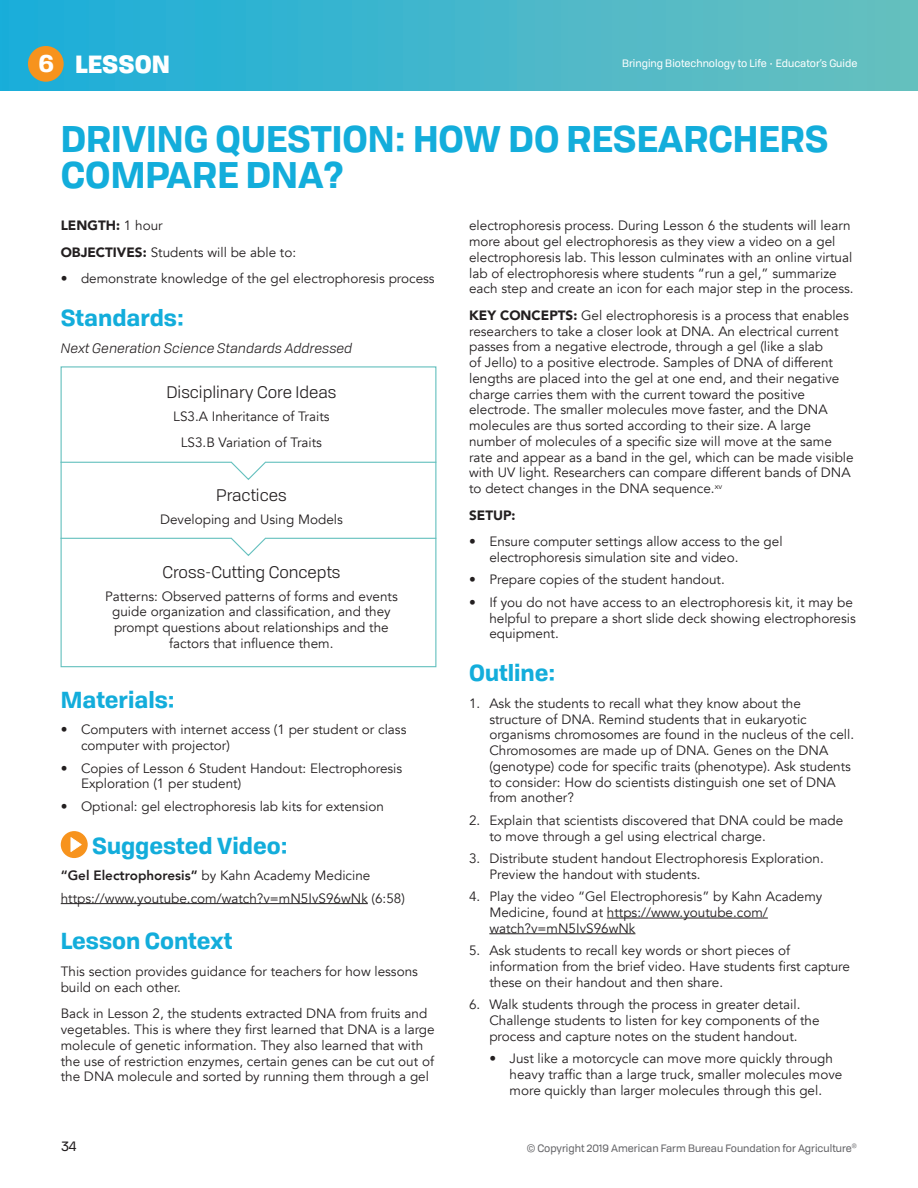
<style>
.page{position:relative;width:918px;height:1188px;background:#fff}
.page>*{position:absolute;margin:0;border:0;box-sizing:border-box;transform-origin:0 0}
.Lesson_Header{font:700 36px/36px "Tofino Personal";color:#13addb}
.text_-_large{font:900 24px "Tofino Personal";color:#fff}
.Subhead{font:700 22.5px "Tofino Personal";color:#13addb}
.text_-_small{font:700 22.5px "Tofino Personal";color:#13addb}
.text_-_medium{font:16.5px "Tofino Personal";color:#231f20}
.text_-_small-2{font:13.5px/15.8px "Avenir";color:#231f20}
.text_-_small_indent{font:13.5px/15.8px "Avenir";color:#231f20}
.text_-_small-3{font:italic 13.5px "Tofino Personal";color:#231f20}
.text_-_small-4{font:900 13.5px "Avenir";color:#231f20}
.t1{font:13.5px "Tofino Personal";color:#231f20}
.t2{font:10.5px "Tofino Personal";color:#636366}
.t3{font:10.5px "Tofino Personal";color:#fff}
.s1{font-weight:700}
.s2{font-weight:400}
.s3{font-weight:900}
.s4{font-weight:800}
</style>
<div class="page">
<div style="left:0;top:0;width:918px;height:91px;background:linear-gradient(to right,#1aadda,#6ac0be)"></div>
<div style="left:28px;top:46px;width:36px;height:36px;background:#f7931d;border-radius:50%"></div>
<hr style="left:61px;top:903px;width:307px;height:1px;background:#231f20">
<div style="left:61px;top:831px;width:27px;height:27px;background:#f7931d;border-radius:50%"></div>
<svg style="left:71px;top:837px;width:11px;height:15px"></svg>
<hr style="left:607px;top:918px;width:161px;height:1px;background:#231f20">
<hr style="left:489px;top:933px;width:146px;height:1px;background:#231f20">
<div style="left:61px;top:366px;width:375px;height:301px;border:1px solid #64c0be"></div>
<svg style="left:230px;top:461px;width:37px;height:19px"></svg>
<hr style="left:60px;top:462px;width:172px;height:1px;background:#64c0be">
<hr style="left:265px;top:462px;width:171px;height:1px;background:#64c0be">
<svg style="left:230px;top:537px;width:37px;height:19px"></svg>
<hr style="left:60px;top:538px;width:172px;height:1px;background:#64c0be">
<hr style="left:265px;top:538px;width:171px;height:1px;background:#64c0be">
<p class="text_-_large" style="left:39px;top:44px;width:133px"><span class="s1">6</span> LESSON</p>
<p class="t3" style="left:622px;top:56px;width:237px">Bringing Biotechnology to Life • Educator’s Guide</p>
<p class="Lesson_Header" style="left:61px;top:118px;width:769px">DRIVING QUESTION: HOW DO RESEARCHERS<br>COMPARE DNA?</p>
<p class="text_-_small-4" style="left:61px;top:214px;width:104px">LENGTH: <span class="s2">1 hour</span></p>
<p class="text_-_small-2" style="left:61px;top:245px;width:237px"><span class="s3">OBJECTIVES:</span> Students will be able to:</p>
<p class="text_-_small-2" style="left:61px;top:271px;width:375px">• demonstrate knowledge of the gel electrophoresis process</p>
<p class="Subhead" style="left:61px;top:300px;width:125px">Standards:</p>
<p class="text_-_small-3" style="left:61px;top:338px;width:293px">Next Generation Science Standards Addressed</p>
<p class="text_-_medium" style="left:166px;top:380px;width:171px">Disciplinary Core Ideas</p>
<p class="text_-_small-2" style="left:173px;top:408px;width:158px">LS3.A Inheritance of Traits</p>
<p class="text_-_small-2" style="left:181px;top:435px;width:143px">LS3.B Variation of Traits</p>
<p class="text_-_small-2" style="left:469px;top:218px;width:386px">electrophoresis process. During Lesson 6 the students will learn more about gel electrophoresis as they view a video on a gel electrophoresis lab. This lesson culminates with an online virtual lab of electrophoresis where students “run a gel,” summarize each step and create an icon for each major step in the process.</p>
<p class="text_-_small-2" style="left:469px;top:308px;width:386px"><span class="s3">KEY CONCEPTS:</span> Gel electrophoresis is a process that enables researchers to take a closer look at DNA. An electrical current passes from a negative electrode, through a gel (like a slab<br>of Jello) to a positive electrode. Samples of DNA of different lengths are placed into the gel at one end, and their negative charge carries them with the current toward the positive electrode. The smaller molecules move faster, and the DNA molecules are thus sorted according to their size. A large number of molecules of a specific size will move at the same rate and appear as a band in the gel, which can be made visible with UV light. Researchers can compare different bands of DNA to detect changes in the DNA sequence.<sup>xv</sup></p>
<p class="text_-_small-4" style="left:469px;top:503px;width:48px">SETUP:</p>
<p class="text_-_small-2" style="left:489px;top:534px;width:295px;text-indent:-20px">• Ensure computer settings allow access to the gel electrophoresis simulation site and video.</p>
<p class="text_-_small-2" style="left:469px;top:572px;width:257px">• Prepare copies of the student handout.</p>
<p class="text_-_small-2" style="left:489px;top:595px;width:368px;text-indent:-20px">• If you do not have access to an electrophoresis kit, it may be helpful to prepare a short slide deck showing electrophoresis equipment.</p>
<p class="Subhead" style="left:469px;top:655px;width:88px">Outline:</p>
<p class="text_-_small_indent" style="left:489px;top:695px;width:366px;text-indent:-20px">1. Ask the students to recall what they know about the structure of DNA. Remind students that in eukaryotic organisms chromosomes are found in the nucleus of the cell.<br>Chromosomes are made up of DNA. Genes on the DNA (genotype) code for specific traits (phenotype). Ask students to consider: How do scientists distinguish one set of DNA from another?</p>
<p class="text_-_small_indent" style="left:489px;top:812px;width:355px;text-indent:-20px">2. Explain that scientists discovered that DNA could be made to move through a gel using electrical charge.</p>
<p class="text_-_small_indent" style="left:489px;top:851px;width:336px;text-indent:-20px">3. Distribute student handout Electrophoresis Exploration.<br>Preview the handout with students.</p>
<p class="text_-_small_indent" style="left:489px;top:889px;width:335px;text-indent:-20px">4. Play the video “Gel Electrophoresis” by Kahn Academy<br>Medicine, found at https://www.youtube.com/ watch?v=mN5IvS96wNk</p>
<p class="text_-_small_indent" style="left:489px;top:943px;width:362px;text-indent:-20px">5. Ask students to recall key words or short pieces of information from the brief video. Have students first capture these on their handout and then share.</p>
<p class="text_-_small_indent" style="left:489px;top:997px;width:332px;text-indent:-20px">6. Walk students through the process in greater detail.<br>Challenge students to listen for key components of the process and capture notes on the student handout.</p>
<p class="text_-_small-2" style="left:510px;top:1051px;width:334px;text-indent:-20px">• Just like a motorcycle can move more quickly through heavy traffic than a large truck, smaller molecules move more quickly than larger molecules through this gel.</p>
<p class="text_-_medium" style="left:216px;top:483px;width:72px">Practices</p>
<p class="text_-_small-2" style="left:160px;top:512px;width:184px">Developing and Using Models</p>
<p class="text_-_medium" style="left:162px;top:560px;width:180px">Cross-Cutting Concepts</p>
<p class="text_-_small-2" style="left:105px;top:588px;width:294px;text-align:center">Patterns: Observed patterns of forms and events guide organization and classification, and they prompt questions about relationships and the factors that influence them.</p>
<p class="text_-_small" style="left:61px;top:681px;width:116px">Materials:</p>
<p class="text_-_small-2" style="left:81px;top:722px;width:327px;text-indent:-20px">• Computers with internet access (1 per student or class computer with projector)</p>
<p class="text_-_small-2" style="left:81px;top:760px;width:323px;text-indent:-20px">• Copies of Lesson 6 Student Handout: Electrophoresis<br>Exploration (1 per student)</p>
<p class="text_-_small-2" style="left:61px;top:799px;width:325px">• Optional: gel electrophoresis lab kits for extension</p>
<p class="Subhead" style="left:92px;top:827px;width:197px">Suggested Video:</p>
<p class="text_-_small-2" style="left:61px;top:868px;width:311px"><span class="s4">“Gel Electrophoresis”</span> by Kahn Academy Medicine</p>
<p class="text_-_small-2" style="left:61px;top:890px;width:346px">https://www.youtube.com/watch?v=mN5IvS96wNk (6:58)</p>
<p class="Subhead" style="left:61px;top:923px;width:173px">Lesson Context</p>
<p class="text_-_small-2" style="left:61px;top:964px;width:359px">This section provides guidance for teachers for how lessons build on each other.</p>
<p class="text_-_small-2" style="left:61px;top:1006px;width:375px">Back in Lesson 2, the students extracted DNA from fruits and vegetables. This is where they first learned that DNA is a large molecule of genetic information. They also learned that with the use of restriction enzymes, certain genes can be cut out of the DNA molecule and sorted by running them through a gel</p>
<p class="t1" style="left:61px;top:1136px;width:17px">34</p>
<p class="t2" style="left:527px;top:1140px;width:332px">© Copyright 2019 American Farm Bureau Foundation for Agriculture<sup>®</sup></p>
</div>
